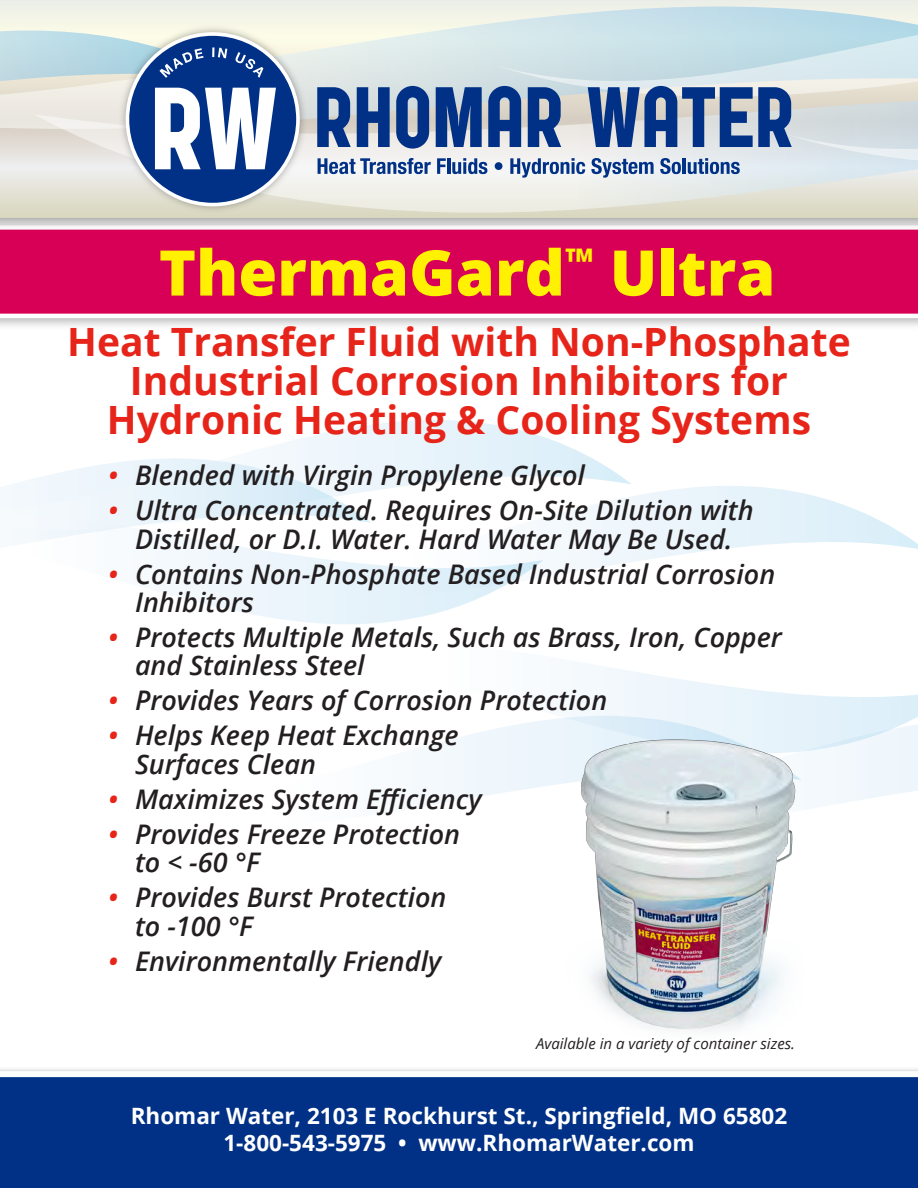
<style>
.page{position:relative;width:918px;height:1188px;background:#fff}
.page>*{position:absolute;margin:0;border:0;box-sizing:border-box;transform-origin:0 0}
.t1{font:800 63px "Open Sans";color:#fff101}
.t2{font:700 39px "Open Sans";color:#e72419}
.t3{font:italic 600 27px/28.5px "Open Sans";color:#231f20}
.t4{font:700 22.5px "Open Sans";color:#fff}
.t5{font:italic 15px "Open Sans";color:#231f20}
.s1{color:#e72419}
</style>
<div class="page">
<div style="left:0;top:234px;width:918px;height:80px;background:#d80056"></div>
<div style="left:0;top:1071px;width:918px;height:117px;background:#003186"></div>
<img style="left:0;top:218px;width:918px;height:16px">
<svg style="left:0;top:0;width:918px;height:218px;background:#e4e5d8"></svg>
<svg style="left:0;top:7px;width:918px;height:89px;background:#edf0e7"></svg>
<svg style="left:35px;top:96px;width:883px;height:117px;background:#e7e7dd"></svg>
<svg style="left:317px;top:12px;width:601px;height:166px;background:#afc1d3"></svg>
<img style="left:115px;top:22px;width:195px;height:195px">
<div style="left:127px;top:34px;width:171px;height:171px;background:#003186;border-radius:50%"></div>
<svg style="left:0;top:31px;width:276px;height:138px"></svg>
<svg style="left:826px;top:753px;width:92px;height:53px"></svg>
<svg style="left:578px;top:662px;width:340px;height:91px"></svg>
<svg style="left:543px;top:486px;width:375px;height:91px"></svg>
<svg style="left:19px;top:530px;width:524px;height:94px"></svg>
<svg style="left:419px;top:720px;width:131px;height:87px"></svg>
<svg style="left:0;top:420px;width:631px;height:110px"></svg>
<img style="left:550px;top:693px;width:276px;height:414px">
<p class="t1" style="left:159px;top:225px;width:618px">ThermaGard<sup>™</sup> Ultra</p>
<p class="t2" style="left:67px;top:314px;width:785px">Heat Transfer Fluid with Non-Phosphate</p>
<p class="t2" style="left:130px;top:353px;width:659px">Industrial Corrosion Inhibitors for</p>
<p class="t2" style="left:107px;top:392px;width:706px">Hydronic Heating &amp; Cooling Systems</p>
<p class="t3" style="left:108px;top:460px;width:478px"><span class="s1">•</span> Blended with Virgin Propylene Glycol</p>
<p class="t3" style="left:108px;top:495px;width:647px;text-align:center"><span class="s1">•</span> Ultra Concentrated. Requires On-Site Dilution with<br>Distilled, or D.I. Water. Hard Water May Be Used.</p>
<p class="t3" style="left:135px;top:559px;width:642px;text-indent:-27px"><span class="s1">•</span> Contains Non-Phosphate Based Industrial Corrosion<br>Inhibitors</p>
<p class="t3" style="left:135px;top:622px;width:648px;text-indent:-27px"><span class="s1">•</span> Protects Multiple Metals, Such as Brass, Iron, Copper and Stainless Steel</p>
<p class="t3" style="left:108px;top:686px;width:501px"><span class="s1">•</span> Provides Years of Corrosion Protection</p>
<p class="t3" style="left:135px;top:721px;width:325px;text-indent:-27px"><span class="s1">•</span> Helps Keep Heat Exchange<br>Surfaces Clean</p>
<p class="t3" style="left:108px;top:784px;width:375px"><span class="s1">•</span> Maximizes System Efficiency</p>
<p class="t3" style="left:135px;top:819px;width:327px;text-indent:-27px"><span class="s1">•</span> Provides Freeze Protection to &lt; -60 °F</p>
<p class="t3" style="left:135px;top:883px;width:313px;text-indent:-27px"><span class="s1">•</span> Provides Burst Protection to -100 °F</p>
<p class="t3" style="left:108px;top:946px;width:335px"><span class="s1">•</span> Environmentally Friendly</p>
<p class="t5" style="left:536px;top:1033px;width:260px">Available in a variety of container sizes.</p>
<p class="t4" style="left:131px;top:1100px;width:658px">Rhomar Water, 2103 E Rockhurst St., Springfield, MO 65802</p>
<p class="t4" style="left:223px;top:1127px;width:473px">1-800-543-5975 • www.RhomarWater.com</p>
</div>
